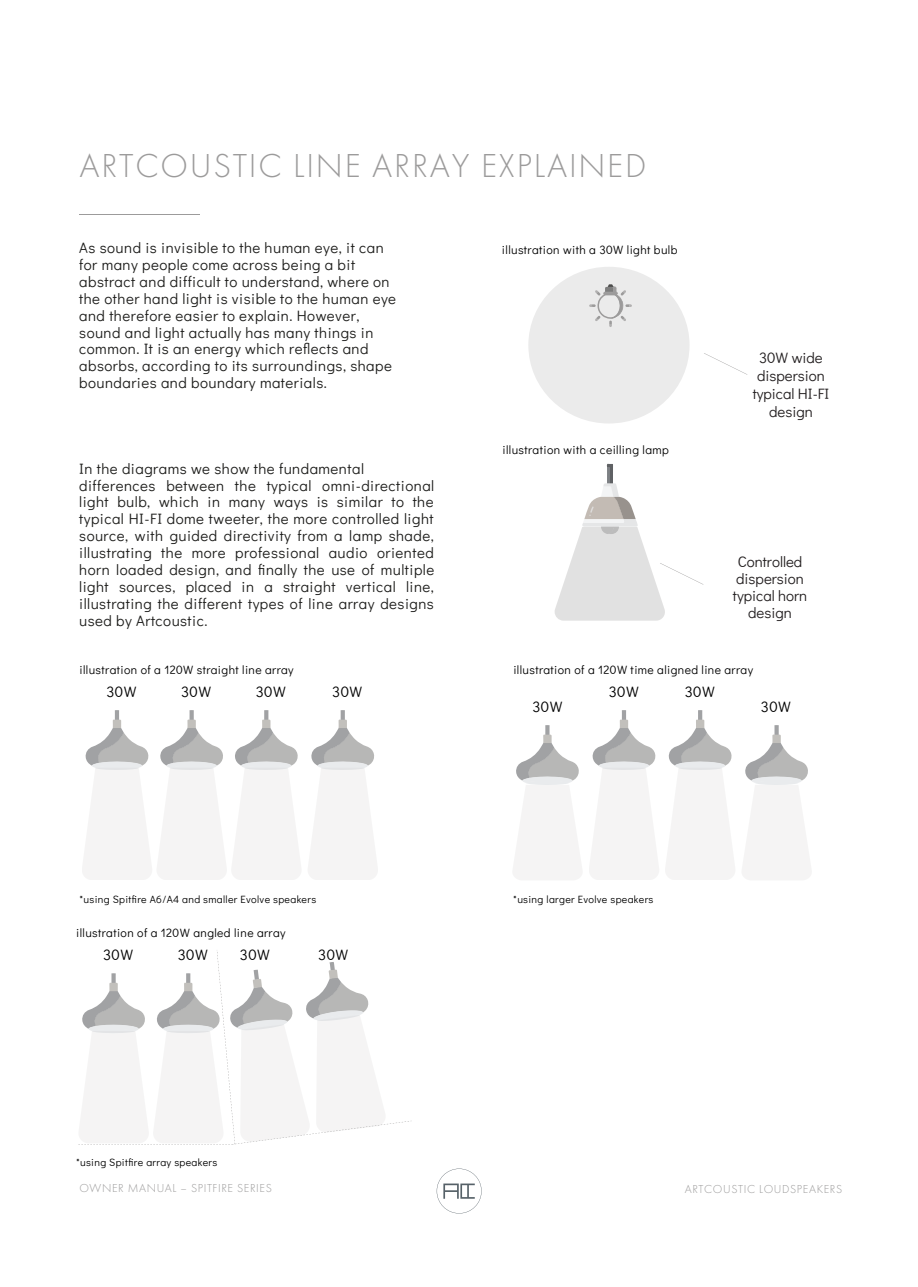
<style>
.page{position:relative;width:918px;height:1287px;background:#fff}
.page>*{position:absolute;margin:0;border:0;box-sizing:border-box;transform-origin:0 0}
.t1{font:300 34.5px "Futura PT";letter-spacing:.05em;color:#9c9b9b}
.t2{font:15px/16.8px "Didact Gothic";letter-spacing:.03em;color:#1d1d1b}
.t3{font:15px/16.8px "Didact Gothic";color:#231f20;text-align:center}
.t4{font:15px "Didact Gothic";letter-spacing:.03em;color:#000}
.t5{font:12px "Didact Gothic";letter-spacing:.03em;color:#000}
.t6{font:300 12px "Futura PT";letter-spacing:.05em;color:#9c9b9b}
.t7{font:10.5px "Didact Gothic";letter-spacing:.03em;color:#000}
</style>
<div class="page">
<hr style="left:79px;top:215px;width:120px;height:1px;background:#9c9b9b">
<svg style="left:528px;top:267px;width:162px;height:157px"></svg>
<svg style="left:704px;top:353px;width:43px;height:22px"></svg>
<svg style="left:82px;top:710px;width:296px;height:170px"></svg>
<svg style="left:513px;top:710px;width:298px;height:170px"></svg>
<svg style="left:78px;top:952px;width:334px;height:193px"></svg>
<svg style="left:437px;top:1169px;width:45px;height:45px"></svg>
<svg style="left:555px;top:464px;width:148px;height:157px"></svg>
<h1 class="t1" style="left:79px;top:143px;width:568px">ARTCOUSTIC LINE ARRAY EXPLAINED</h1>
<p class="t2" style="left:79px;top:239px;width:318px">As sound is invisible to the human eye, it can for many people come across being a bit abstract and difficult to understand, where on the other hand light is visible to the human eye and therefore easier to explain. However, sound and light actually has many things in common. It is an energy which reflects and absorbs, according to its surroundings, shape boundaries and boundary materials.</p>
<p class="t2" style="left:79px;top:459px;width:357px">In the diagrams we show the fundamental differences between the typical omni-directional light bulb, which in many ways is similar to the typical HI-FI dome tweeter, the more controlled light source, with guided directivity from a lamp shade, illustrating the more professional audio oriented horn loaded design, and finally the use of multiple light sources, placed in a straight vertical line, illustrating the different types of line array designs used by Artcoustic.</p>
<p class="t5" style="left:502px;top:241px;width:177px">illustration with a 30W light bulb</p>
<p class="t5" style="left:502px;top:441px;width:168px">illustration with a ceilling lamp</p>
<p class="t3" style="left:753px;top:348px;width:78px;line-height:18px">30W wide dispersion typical HI-FI design</p>
<p class="t3" style="left:733px;top:553px;width:76px">Controlled dispersion typical horn design</p>
<p class="t5" style="left:80px;top:661px;width:216px">illustration of a 120W straight line array</p>
<p class="t5" style="left:513px;top:661px;width:241px">illustration of a 120W time aligned line array</p>
<p class="t4" style="left:106px;top:681px;width:32px">30W</p>
<p class="t4" style="left:181px;top:681px;width:32px">30W</p>
<p class="t4" style="left:256px;top:681px;width:32px">30W</p>
<p class="t4" style="left:332px;top:681px;width:32px">30W</p>
<p class="t4" style="left:609px;top:681px;width:32px">30W</p>
<p class="t4" style="left:685px;top:681px;width:32px">30W</p>
<p class="t4" style="left:532px;top:696px;width:32px">30W</p>
<p class="t4" style="left:761px;top:696px;width:32px">30W</p>
<p class="t7" style="left:79px;top:892px;width:238px">*using Spitfire A6/A4 and smaller Evolve speakers</p>
<p class="t7" style="left:513px;top:892px;width:142px">*using larger Evolve speakers</p>
<p class="t5" style="left:76px;top:924px;width:211px">illustration of a 120W angled line array</p>
<p class="t4" style="left:103px;top:944px;width:32px">30W</p>
<p class="t4" style="left:178px;top:944px;width:32px">30W</p>
<p class="t4" style="left:240px;top:944px;width:32px">30W</p>
<p class="t4" style="left:318px;top:944px;width:32px">30W</p>
<p class="t7" style="left:76px;top:1155px;width:143px">*using Spitfire array speakers</p>
<p class="t6" style="left:79px;top:1181px;width:194px">OWNER MANUAL – SPITFIRE SERIES</p>
<p class="t6" style="left:685px;top:1181px;width:159px">ARTCOUSTIC LOUDSPEAKERS</p>
</div>
